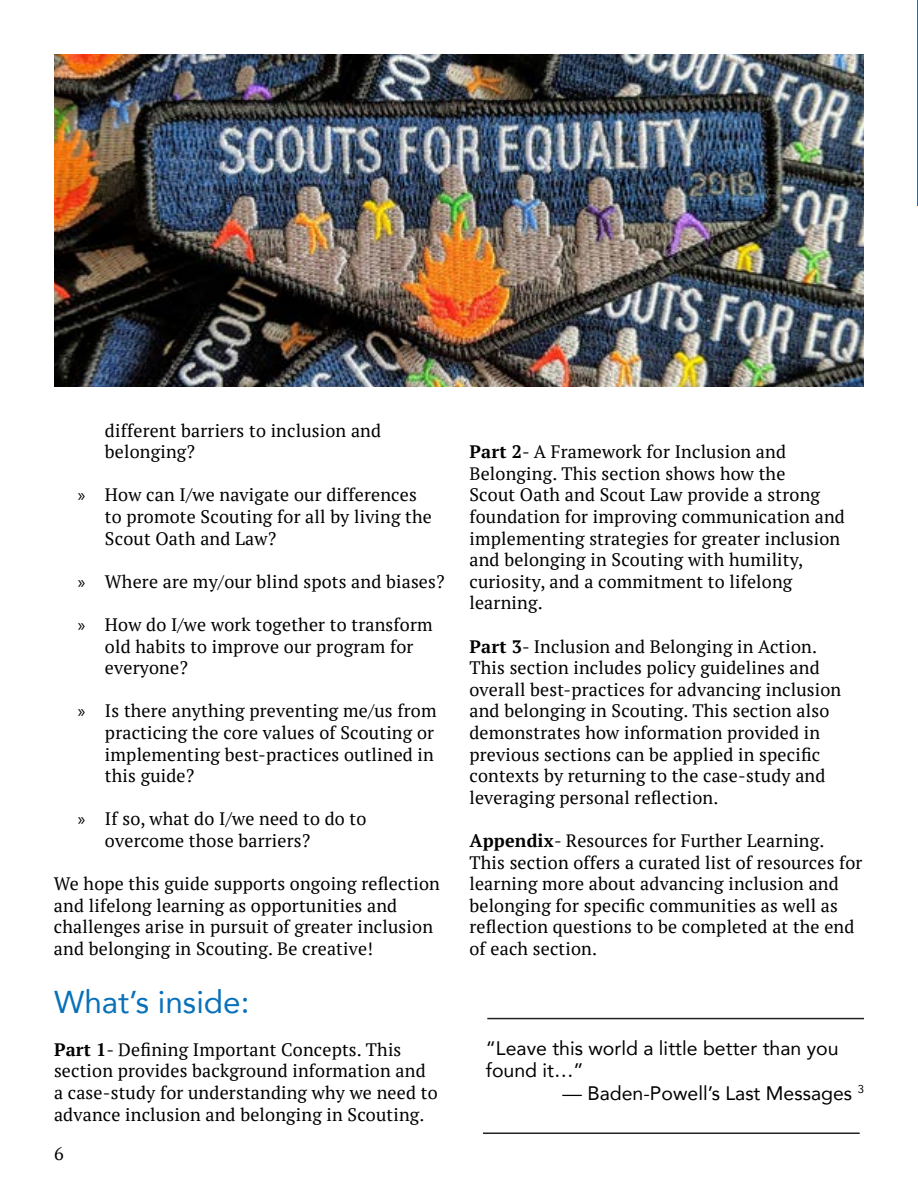
<style>
.page{position:relative;width:918px;height:1188px;background:#fff}
.page>*{position:absolute;margin:0;border:0;box-sizing:border-box;transform-origin:0 0}
.t1{font:31.5px "Avenir";color:#0871b9}
.t2{font:19.5px/22.5px "Avenir";color:#000}
.t3{font:18px/21.6px "PT Serif";letter-spacing:.01em;color:#000101}
.t4{font:18px "PT Serif";color:#000}
.s1{font-family:"Myriad Pro"}
.s2{font-weight:700}
</style>
<div class="page">
<hr style="left:917px;top:0;width:1px;height:205px;background:#0871b9">
<hr style="left:487px;top:1018px;width:377px;height:1px;background:#222">
<hr style="left:483px;top:1132px;width:377px;height:2px;background:#222">
<img style="left:54px;top:54px;width:810px;height:333px">
<p class="t3" style="left:105px;top:419px;width:278px">different barriers to inclusion and belonging?</p>
<p class="t3" style="left:105px;top:484px;width:328px;text-indent:-27px"><span class="s1">»</span> How can I/we navigate our differences to promote Scouting for all by living the<br>Scout Oath and Law?</p>
<p class="t3" style="left:78px;top:570px;width:368px"><span class="s1">»</span> Where are my/our blind spots and biases?</p>
<p class="t3" style="left:105px;top:614px;width:329px;text-indent:-27px"><span class="s1">»</span> How do I/we work together to transform old habits to improve our program for everyone?</p>
<p class="t3" style="left:105px;top:700px;width:333px;text-indent:-27px"><span class="s1">»</span> Is there anything preventing me/us from practicing the core values of Scouting or implementing best-practices outlined in this guide?</p>
<p class="t3" style="left:105px;top:808px;width:263px;text-indent:-27px"><span class="s1">»</span> If so, what do I/we need to do to overcome those barriers?</p>
<p class="t3" style="left:54px;top:873px;width:387px">We hope this guide supports ongoing reflection and lifelong learning as opportunities and challenges arise in pursuit of greater inclusion and belonging in Scouting. Be creative!</p>
<h1 class="t1" style="left:54px;top:976px;width:197px">What’s inside:</h1>
<p class="t3" style="left:54px;top:1038px;width:385px"><span class="s2">Part 1</span>- Defining Important Concepts. This section provides background information and a case-study for understanding why we need to advance inclusion and belonging in Scouting.</p>
<p class="t4" style="left:54px;top:1142px;width:11px">6</p>
<p class="t3" style="left:469px;top:441px;width:377px"><span class="s2">Part 2</span>- A Framework for Inclusion and Belonging. This section shows how the<br>Scout Oath and Scout Law provide a strong foundation for improving communication and implementing strategies for greater inclusion and belonging in Scouting with humility, curiosity, and a commitment to lifelong learning.</p>
<p class="t3" style="left:469px;top:635px;width:373px"><span class="s2">Part 3</span>- Inclusion and Belonging in Action.<br>This section includes policy guidelines and overall best-practices for advancing inclusion and belonging in Scouting. This section also demonstrates how information provided in previous sections can be applied in specific contexts by returning to the case-study and leveraging personal reflection.</p>
<p class="t3" style="left:469px;top:830px;width:395px"><span class="s2">Appendix</span>- Resources for Further Learning.<br>This section offers a curated list of resources for learning more about advancing inclusion and belonging for specific communities as well as reflection questions to be completed at the end of each section.</p>
<p class="t2" style="left:486px;top:1036px;width:354px">“Leave this world a little better than you found it…”</p>
<p class="t2" style="left:563px;top:1081px;width:303px">— Baden-Powell’s Last Messages <sup>3</sup></p>
</div>
